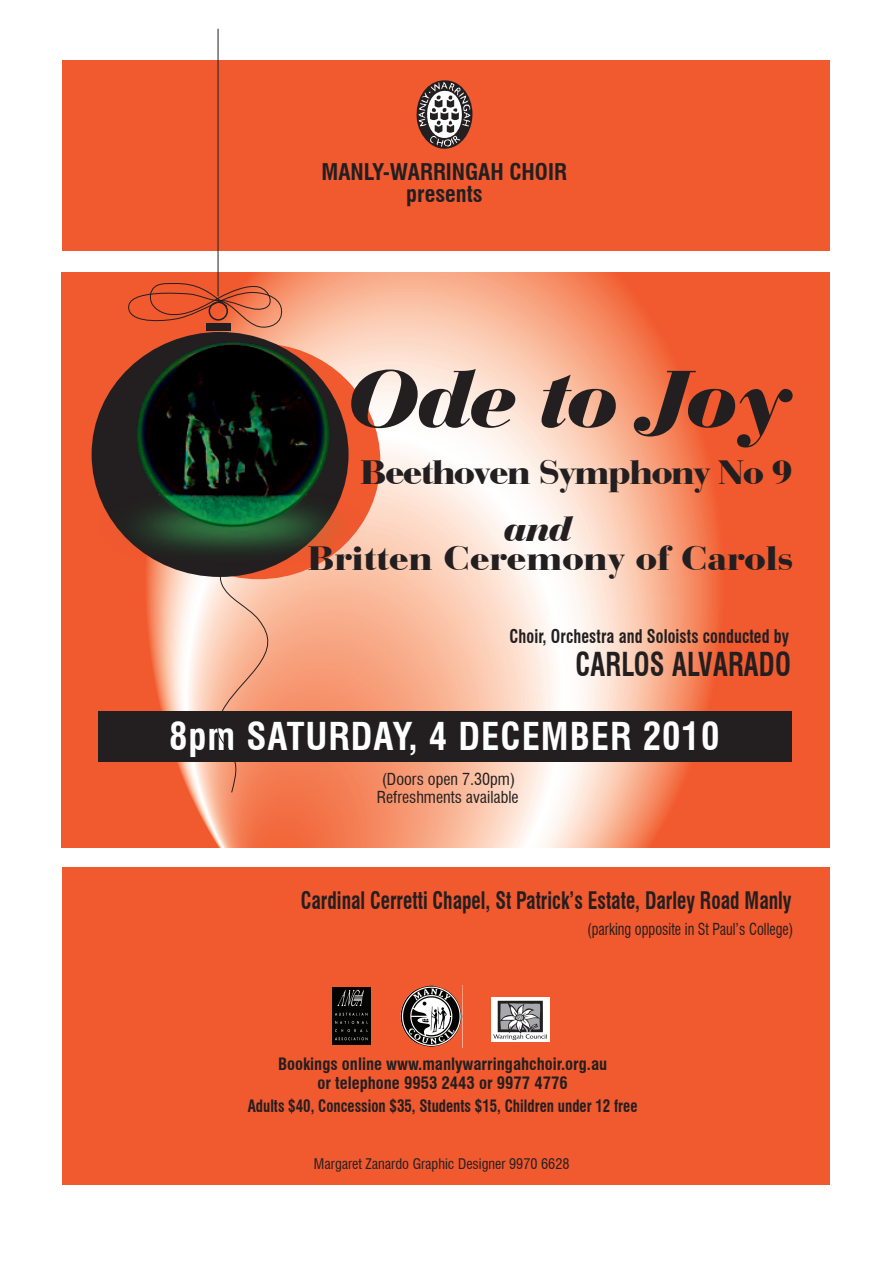
<style>
.page{position:relative;width:893px;height:1263px;background:#fff}
.page>*{position:absolute;margin:0;border:0;box-sizing:border-box;transform-origin:0 0}
.t1{font:italic 900 83.85px "Bauer Bodoni BT";letter-spacing:-.01em;color:#231f20;scale:1.1 1}
.t2{font:700 condensed 37.5px "Swiss 721 BT";letter-spacing:.03em;color:#fff}
.t3{font:italic 900 36.45px "Bauer Bodoni BT";color:#231f20;scale:1.06 1}
.t4{font:900 35.1px "Bauer Bodoni BT";color:#231f20;scale:1.11 1}
.t5{font:900 35.1px "Bauer Bodoni BT";letter-spacing:-.035em;color:#231f20;scale:1.09 1}
.t6{font:700 condensed 32.25px "Swiss 721 BT";letter-spacing:.01em;color:#231f20;scale:.84 1}
.t7{font:700 condensed 23.55px "Swiss 721 BT";color:#231f20;scale:.83 1}
.t8{font:700 condensed 22.5px "Swiss 721 BT";color:#231f20}
.t9{font:700 condensed 18.45px "Swiss 721 BT";letter-spacing:.005em;color:#231f20;scale:.88 1}
.t10{font:700 condensed 16.65px/19.2px "Swiss 721 BT";color:#231f20;text-align:center}
.t11{font:700 condensed 16.65px "Swiss 721 BT";color:#231f20;scale:.9 1}
.t12{font:condensed 16.2px/18.1px "Swiss 721 BT";color:#231f20;text-align:center}
.t13{font:condensed 16.2px "Swiss 721 BT";color:#231f20;scale:.88 1}
.t14{font:condensed 14.25px "Swiss 721 BT";color:#231f20}
</style>
<div class="page">
<svg style="left:62px;top:273px;width:767px;height:574px;background:#f59a7b"></svg>
<div style="left:62px;top:60px;width:767px;height:191px;background:#f1592f"></div>
<div style="left:98px;top:711px;width:693px;height:50px;background:#231f20"></div>
<div style="left:137px;top:343px;width:243px;height:236px;background:#f1592f;border-radius:50%"></div>
<svg style="left:125px;top:282px;width:159px;height:47px;background:#df613c"></svg>
<div style="left:206px;top:323px;width:24px;height:8px;background:#231f20"></div>
<div style="left:209px;top:301px;width:19px;height:20px;border:2px solid #231f20;border-radius:50%"></div>
<svg style="left:202px;top:566px;width:71px;height:227px"></svg>
<svg style="left:417px;top:80px;width:55px;height:69px"></svg>
<div style="left:62px;top:867px;width:767px;height:318px;background:#f1592f"></div>
<img style="left:97px;top:339px;width:270px;height:227px">
<hr style="left:218px;top:29px;width:1px;height:267px;background:#231f20">
<img style="left:491px;top:997px;width:59px;height:45px">
<img style="left:332px;top:987px;width:39px;height:58px">
<svg style="left:400px;top:985px;width:63px;height:63px"></svg>
<h3 class="t8" style="left:321px;top:158px;width:247px">MANLY-WARRINGAH CHOIR</h3>
<h3 class="t8" style="left:406px;top:180px;width:78px">presents</h3>
<h1 class="t1" style="left:349px;top:346px;width:406px">Ode to Joy</h1>
<h3 class="t5" style="left:361px;top:450px;width:398px">Beethoven Symphony No 9</h3>
<h3 class="t3" style="left:505px;top:506px;width:65px">and</h3>
<h3 class="t4" style="left:308px;top:537px;width:439px">Britten Ceremony of Carols</h3>
<p class="t9" style="left:510px;top:625px;width:319px">Choir, Orchestra and Soloists conducted by</p>
<h3 class="t6" style="left:575px;top:645px;width:258px">CARLOS ALVARADO</h3>
<h2 class="t2" style="left:169px;top:714px;width:552px">8pm SATURDAY, 4 DECEMBER 2010</h2>
<p class="t12" style="left:377px;top:770px;width:143px">(Doors open 7.30pm)<br>Refreshments available</p>
<h3 class="t7" style="left:301px;top:886px;width:593px">Cardinal Cerretti Chapel, St Patrick’s Estate, Darley Road Manly</h3>
<p class="t13" style="left:587px;top:919px;width:236px">(parking opposite in St Paul’s College)</p>
<p class="t10" style="left:278px;top:1054px;width:331px">Bookings online www.manlywarringahchoir.org.au or telephone 9953 2443 or 9977 4776</p>
<p class="t11" style="left:248px;top:1096px;width:435px">Adults $40, Concession $35, Students $15, Children under 12 free</p>
<p class="t14" style="left:314px;top:1155px;width:257px">Margaret Zanardo Graphic Designer 9970 6628</p>
</div>
